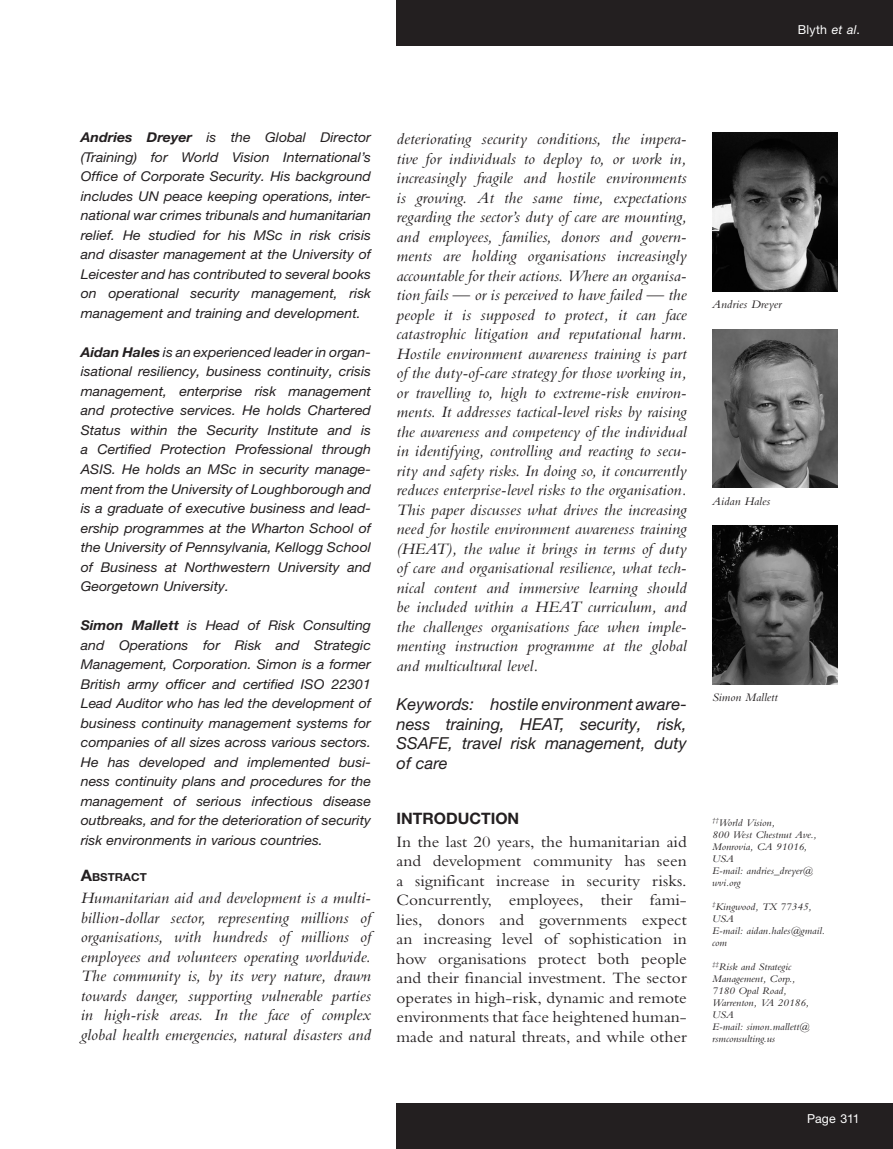
<style>
.page{position:relative;width:893px;height:1149px;background:#fff}
.page>*{position:absolute;margin:0;border:0;box-sizing:border-box;transform-origin:0 0}
.abstract{font:italic 16.5px/19.5px "Bembo MT Pro";color:#231f20;text-align:justify;scale:1.05 1}
.text{font:16.5px/19.5px "Bembo MT Pro";color:#231f20;text-align:justify;scale:1.05 1}
.keywords{font:italic 16.5px/19.5px "Helvetica Neue LT Pro";color:#231f20;text-align:justify}
.a_head{font:700 15.75px "Helvetica Neue LT Pro";color:#231f20}
.ch_author_bio{font:italic 13.5px/19.5px "Helvetica Neue LT Pro";color:#231f20;text-align:justify;scale:1.05 1}
.t1{font:12.3px "Helvetica Neue LT Pro";letter-spacing:.01em;color:#fff}
.captions__author{font:italic 12px "Bembo MT Pro";color:#231f20;scale:1.05 1}
.abstract_head{font:700 10.95px "Helvetica Neue LT Pro";color:#231f20;scale:1.05 1}
.ch_affiliation_footn{font:italic 10.5px/12px "Bembo MT Pro";color:#231f20;scale:1.05 1}
.s1{font-style:italic}
.s2{font-weight:700}
.s3{font-size:15.75px}
</style>
<div class="page">
<div style="left:397px;top:0;width:496px;height:46px;background:#231f20"></div>
<div style="left:397px;top:1103px;width:496px;height:45px;background:#231f20"></div>
<img style="left:712px;top:132px;width:126px;height:159px">
<img style="left:712px;top:329px;width:126px;height:158px">
<img style="left:712px;top:525px;width:126px;height:159px">
<p class="t1" style="left:798px;top:22px;width:63px">Blyth <span class="s1">et al</span>.</p>
<p class="ch_author_bio" style="left:81px;top:127px;width:278px"><span class="s2">Andries Dreyer</span> is the Global Director (Training) for World Vision International’s Office of Corporate Security. His background includes UN peace keeping operations, inter&shy;national war crimes tribunals and humanitarian relief. He studied for his MSc in risk crisis and disaster management at the University of Leicester and has contributed to several books on operational security management, risk management and training and development.</p>
<p class="ch_author_bio" style="left:81px;top:342px;width:278px"><span class="s2">Aidan Hales</span> is an experienced leader in organ&shy;isational resiliency, business continuity, crisis management, enterprise risk management and protective services. He holds Chartered Status within the Security Institute and is a Certified Protection Professional through ASIS. He holds an MSc in security manage&shy;ment from the University of Loughborough and is a graduate of executive business and lead&shy;ership programmes at the Wharton School of the University of Pennsylvania, Kellogg School of Business at Northwestern University and Georgetown University.</p>
<p class="ch_author_bio" style="left:81px;top:615px;width:278px"><span class="s2">Simon Mallett</span> is Head of Risk Consulting and Operations for Risk and Strategic Management, Corporation. Simon is a former British army officer and certified ISO 22301<br>Lead Auditor who has led the development of business continuity management systems for companies of all sizes across various sectors.<br>He has developed and implemented busi&shy;ness continuity plans and procedures for the management of serious infectious disease outbreaks, and for the deterioration of security risk environments in various countries.</p>
<p class="abstract_head" style="left:81px;top:869px;width:64px"><span class="s3">A</span>BSTRACT</p>
<p class="abstract" style="left:81px;top:887px;width:278px">Humanitarian aid and development is a multi&shy;billion-dollar sector, representing millions of organisations, with hundreds of millions of employees and volunteers operating worldwide.<br>The community is, by its very nature, drawn towards danger, supporting vulnerable parties in high-risk areas. In the face of complex global health emergencies, natural disasters and</p>
<p class="abstract" style="left:396px;top:129px;width:278px">deteriorating security conditions, the impera&shy;tive for individuals to deploy to, or work in, increasingly fragile and hostile environments is growing. At the same time, expectations regarding the sector’s duty of care are mounting, and employees, families, donors and govern&shy;ments are holding organisations increasingly accountable for their actions. Where an organisa&shy;tion fails — or is perceived to have failed — the people it is supposed to protect, it can face catastrophic litigation and reputational harm.<br>Hostile environment awareness training is part of the duty-of-care strategy for those working in, or travelling to, high to extreme-risk environ&shy;ments. It addresses tactical-level risks by raising the awareness and competency of the individual in identifying, controlling and reacting to secu&shy;rity and safety risks. In doing so, it concurrently reduces enterprise-level risks to the organisation.<br>This paper discusses what drives the increasing need for hostile environment awareness training (HEAT), the value it brings in terms of duty of care and organisational resilience, what tech&shy;nical content and immersive learning should be included within a HEAT curriculum, and the challenges organisations face when imple&shy;menting instruction programme at the global and multicultural level.</p>
<p class="keywords" style="left:396px;top:693px;width:292px">Keywords: hostile environment aware&shy;ness training, HEAT, security, risk, SSAFE, travel risk management, duty of care</p>
<p class="a_head" style="left:396px;top:808px;width:124px">INTRODUCTION</p>
<p class="text" style="left:396px;top:831px;width:278px">In the last 20 years, the humanitarian aid and development community has seen a significant increase in security risks.<br>Concurrently, employees, their fami&shy;lies, donors and governments expect an increasing level of sophistication in how organisations protect both people and their financial investment. The sector operates in high-risk, dynamic and remote environments that face heightened human&shy;made and natural threats, and while other</p>
<p class="captions__author" style="left:712px;top:297px;width:68px">Andries Dreyer</p>
<p class="captions__author" style="left:712px;top:493px;width:57px">Aidan Hales</p>
<p class="captions__author" style="left:712px;top:690px;width:64px">Simon Mallett</p>
<p class="ch_affiliation_footn" style="left:712px;top:816px;width:101px"><sup>††</sup>World Vision,<br>800 West Chestnut Ave.,<br>Monrovia, CA 91016,<br>USA<br>E-mail: andries_dreyer@ wvi.org</p>
<p class="ch_affiliation_footn" style="left:712px;top:900px;width:109px"><sup>‡</sup>Kingwood, TX 77345,<br>USA<br>E-mail: aidan.hales@gmail. com</p>
<p class="ch_affiliation_footn" style="left:712px;top:960px;width:94px"><sup>‡‡</sup>Risk and Strategic<br>Management, Corp.,<br>7180 Opal Road,<br>Warrenton, VA 20186,<br>USA<br>E-mail: simon.mallett@ rsmconsulting.us</p>
<p class="t1" style="left:807px;top:1110px;width:54px">Page 311</p>
</div>
